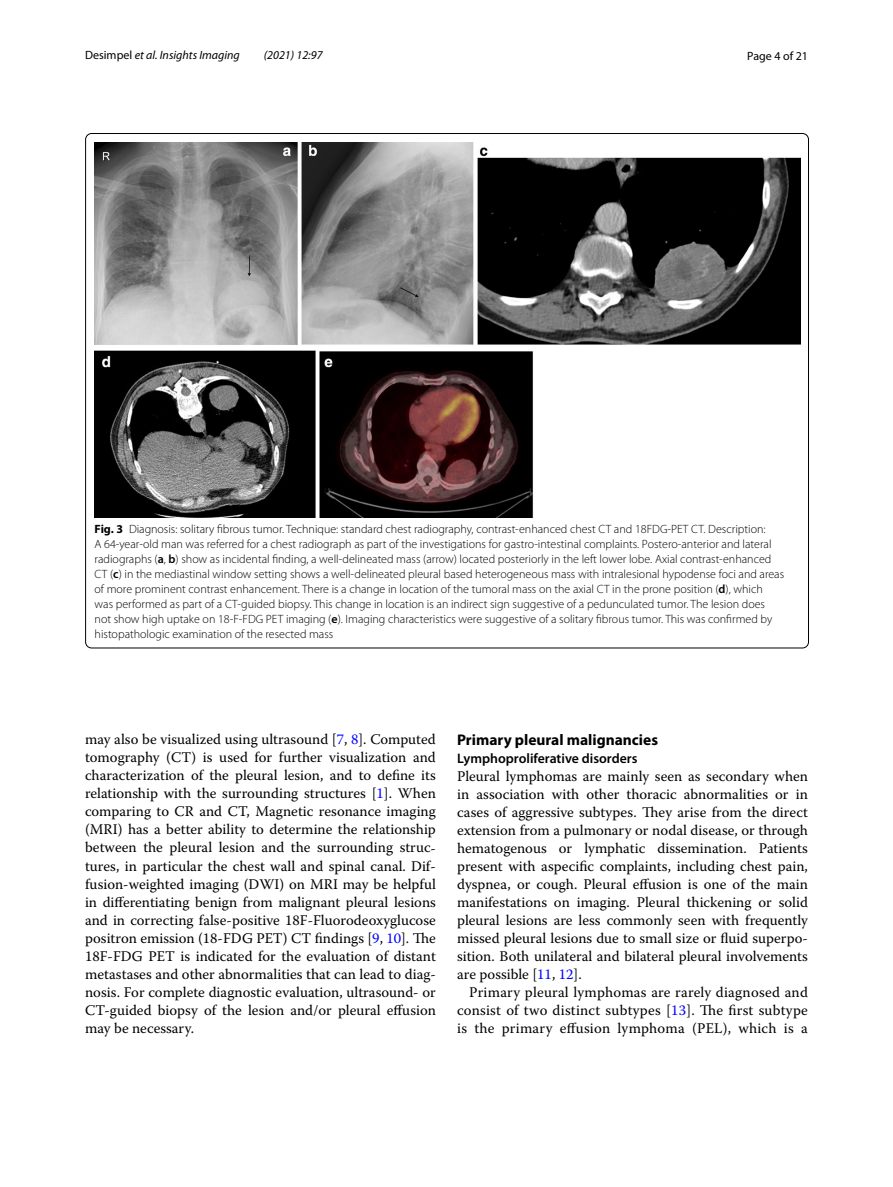
<style>
.page{position:relative;width:893px;height:1187px;background:#fff}
.page>*{position:absolute;margin:0;border:0;box-sizing:border-box;transform-origin:0 0}
.t1{font:700 15.45px "Myriad Pro";color:#000}
.t2{font:14.7px/18px "Warnock Pro";color:#000;text-align:justify}
.t3{font:600 13.8px "Myriad Pro";color:#000}
.t4{font:300 12px/15px "Myriad Pro";color:#000}
.t5{font:italic 12px "Myriad Pro";color:#000}
.t6{font:12px "Myriad Pro";color:#000}
.s1{font-style:normal}
.s2{font-weight:700}
.s3{font-weight:600}
.s4{color:#00f}
</style>
<div class="page">
<img style="left:94px;top:142px;width:706px;height:375px">
<p class="t5" style="left:85px;top:48px;width:156px"><span class="s1">Desimpel</span> et al. Insights Imaging</p>
<p class="t5" style="left:264px;top:48px;width:60px">(2021) 12:97</p>
<p class="t6" style="left:747px;top:48px;width:62px">Page 4 of 21</p>
<p class="t4" style="left:95px;top:521px;width:691px"><span class="s2">Fig. 3</span> Diagnosis: solitary fibrous tumor. Technique: standard chest radiography, contrast-enhanced chest CT and 18FDG-PET CT. Description:<br>A 64-year-old man was referred for a chest radiograph as part of the investigations for gastro-intestinal complaints. Postero-anterior and lateral radiographs (<span class="s3">a</span>, <span class="s3">b</span>) show as incidental finding, a well-delineated mass (arrow) located posteriorly in the left lower lobe. Axial contrast-enhanced CT (<span class="s3">c</span>) in the mediastinal window setting shows a well-delineated pleural based heterogeneous mass with intralesional hypodense foci and areas of more prominent contrast enhancement. There is a change in location of the tumoral mass on the axial CT in the prone position (<span class="s3">d</span>), which was performed as part of a CT-guided biopsy. This change in location is an indirect sign suggestive of a pedunculated tumor. The lesion does not show high uptake on 18-F-FDG PET imaging (<span class="s3">e</span>). Imaging characteristics were suggestive of a solitary fibrous tumor. This was confirmed by histopathologic examination of the resected mass</p>
<p class="t2" style="left:85px;top:730px;width:352px">may also be visualized using ultrasound [<span class="s4">7</span>, <span class="s4">8</span>]. Computed tomography (CT) is used for further visualization and characterization of the pleural lesion, and to define its relationship with the surrounding structures [<span class="s4">1</span>]. When comparing to CR and CT, Magnetic resonance imaging (MRI) has a better ability to determine the relationship between the pleural lesion and the surrounding struc&shy;tures, in particular the chest wall and spinal canal. Dif&shy;fusion-weighted imaging (DWI) on MRI may be helpful in differentiating benign from malignant pleural lesions and in correcting false-positive 18F-Fluorodeoxyglucose positron emission (18-FDG PET) CT findings [<span class="s4">9</span>, <span class="s4">10</span>]. The 18F-FDG PET is indicated for the evaluation of distant metastases and other abnormalities that can lead to diag&shy;nosis. For complete diagnostic evaluation, ultrasound- or CT-guided biopsy of the lesion and/or pleural effusion may be necessary.</p>
<p class="t1" style="left:457px;top:729px;width:202px">Primary pleural malignancies</p>
<p class="t3" style="left:457px;top:749px;width:182px">Lymphoproliferative disorders</p>
<p class="t2" style="left:457px;top:767px;width:352px">Pleural lymphomas are mainly seen as secondary when in association with other thoracic abnormalities or in cases of aggressive subtypes. They arise from the direct extension from a pulmonary or nodal disease, or through hematogenous or lymphatic dissemination. Patients present with aspecific complaints, including chest pain, dyspnea, or cough. Pleural effusion is one of the main manifestations on imaging. Pleural thickening or solid pleural lesions are less commonly seen with frequently missed pleural lesions due to small size or fluid superpo&shy;sition. Both unilateral and bilateral pleural involvements are possible [<span class="s4">11</span>, <span class="s4">12</span>].</p>
<p class="t2" style="left:457px;top:983px;width:352px;text-indent:12px">Primary pleural lymphomas are rarely diagnosed and consist of two distinct subtypes [<span class="s4">13</span>]. The first subtype is the primary effusion lymphoma (PEL), which is a</p>
</div>
